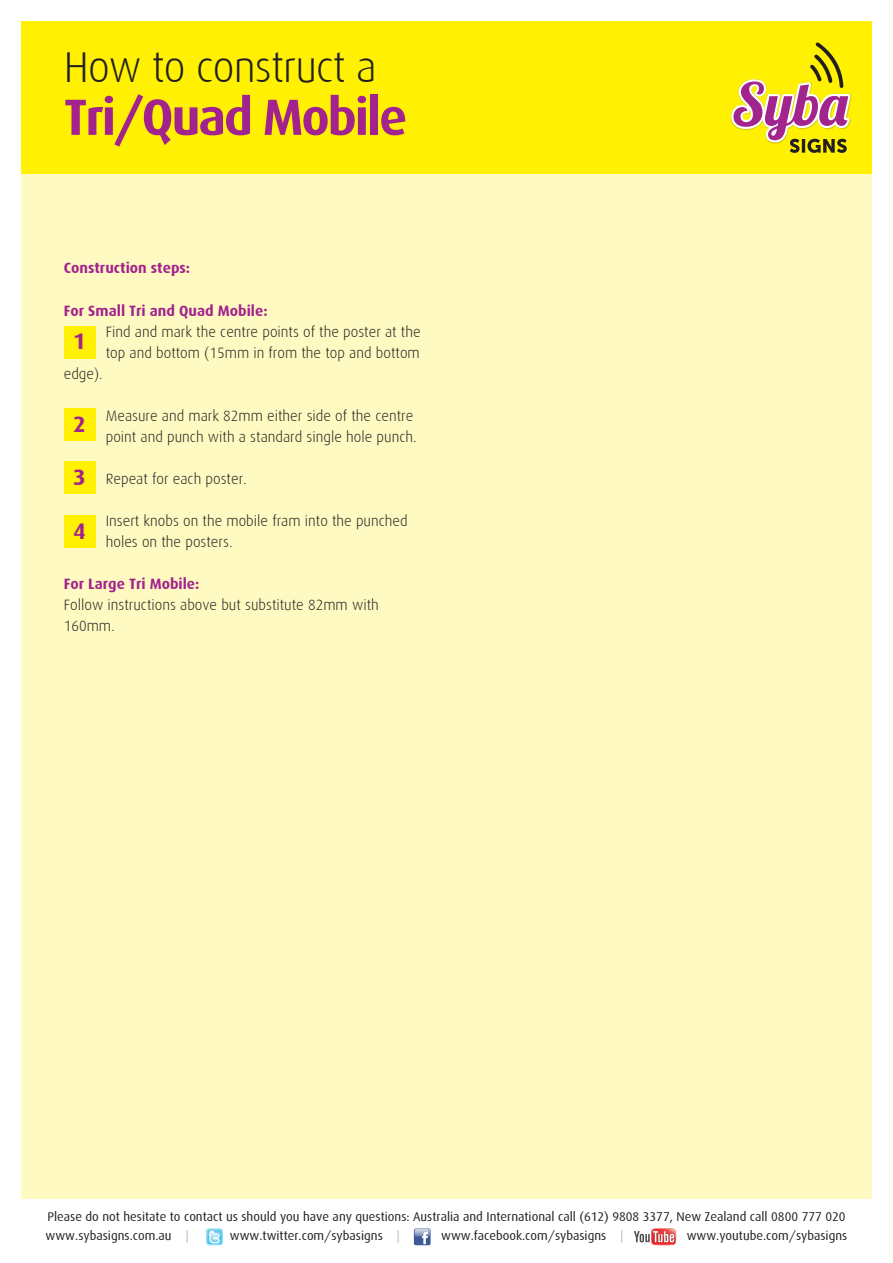
<style>
.page{position:relative;width:893px;height:1263px;background:#fff}
.page>*{position:absolute;margin:0;border:0;box-sizing:border-box;transform-origin:0 0}
.t1{font:700 51px "Dax";letter-spacing:-.04em;color:#a2238e}
.t2{font:300 43.2px "Dax";letter-spacing:-.02em;color:#231f20}
.t3{font:700 22.5px "Dax";color:#a2238e}
.t4{font:300 15px/21px "Dax";color:#231f20}
.t5{font:700 15px "Dax";color:#a2238e}
.t6{font:12.75px "Dax";color:#231f20}
.s1{color:#b6b7bb}
</style>
<div class="page">
<div style="left:21px;top:21px;width:851px;height:1178px;background:#fffac1"></div>
<div style="left:21px;top:21px;width:851px;height:153px;background:#fff101"></div>
<svg style="left:731px;top:42px;width:121px;height:111px"></svg>
<div style="left:64px;top:326px;width:32px;height:32px;background:#fff101"></div>
<div style="left:64px;top:408px;width:32px;height:33px;background:#fff101"></div>
<div style="left:64px;top:462px;width:32px;height:32px;background:#fff101"></div>
<div style="left:64px;top:515px;width:32px;height:32px;background:#fff101"></div>
<svg style="left:206px;top:1228px;width:17px;height:17px"></svg>
<svg style="left:414px;top:1228px;width:17px;height:17px"></svg>
<svg style="left:415px;top:1229px;width:15px;height:15px"></svg>
<svg style="left:634px;top:1228px;width:42px;height:17px"></svg>
<p class="t2" style="left:64px;top:44px;width:314px">How to construct a</p>
<p class="t1" style="left:64px;top:88px;width:345px">Tri/Quad Mobile</p>
<p class="t5" style="left:64px;top:259px;width:128px">Construction steps:</p>
<p class="t5" style="left:64px;top:302px;width:205px">For Small Tri and Quad Mobile:</p>
<p class="t4" style="left:106px;top:321px;width:316px">Find and mark the centre points of the poster at the</p>
<p class="t4" style="left:106px;top:342px;width:315px">top and bottom (15mm in from the top and bottom</p>
<p class="t4" style="left:64px;top:363px;width:41px">edge).</p>
<p class="t4" style="left:106px;top:405px;width:309px">Measure and mark 82mm either side of the centre</p>
<p class="t4" style="left:106px;top:426px;width:312px">point and punch with a standard single hole punch.</p>
<p class="t4" style="left:106px;top:468px;width:142px">Repeat for each poster.</p>
<p class="t4" style="left:106px;top:510px;width:303px">Insert knobs on the mobile fram into the punched</p>
<p class="t4" style="left:106px;top:531px;width:128px">holes on the posters.</p>
<p class="t5" style="left:64px;top:575px;width:137px">For Large Tri Mobile:</p>
<p class="t4" style="left:64px;top:594px;width:317px">Follow instructions above but substitute 82mm with<br>160mm.</p>
<p class="t3" style="left:73px;top:329px;width:14px">1</p>
<p class="t3" style="left:73px;top:411px;width:14px">2</p>
<p class="t3" style="left:73px;top:465px;width:14px">3</p>
<p class="t3" style="left:73px;top:518px;width:14px">4</p>
<p class="t6" style="left:47px;top:1210px;width:800px">Please do not hesitate to contact us should you have any questions: Australia and International call (612) 9808 3377, New Zealand call 0800 777 020</p>
<p class="t6" style="left:46px;top:1229px;width:144px">www.sybasigns.com.au <span class="s1">|</span></p>
<p class="t6" style="left:230px;top:1229px;width:171px">www.twitter.com/sybasigns <span class="s1">|</span></p>
<p class="t6" style="left:441px;top:1228px;width:184px">www.facebook.com/sybasigns <span class="s1">|</span></p>
<p class="t6" style="left:687px;top:1229px;width:162px">www.youtube.com/sybasigns</p>
</div>
